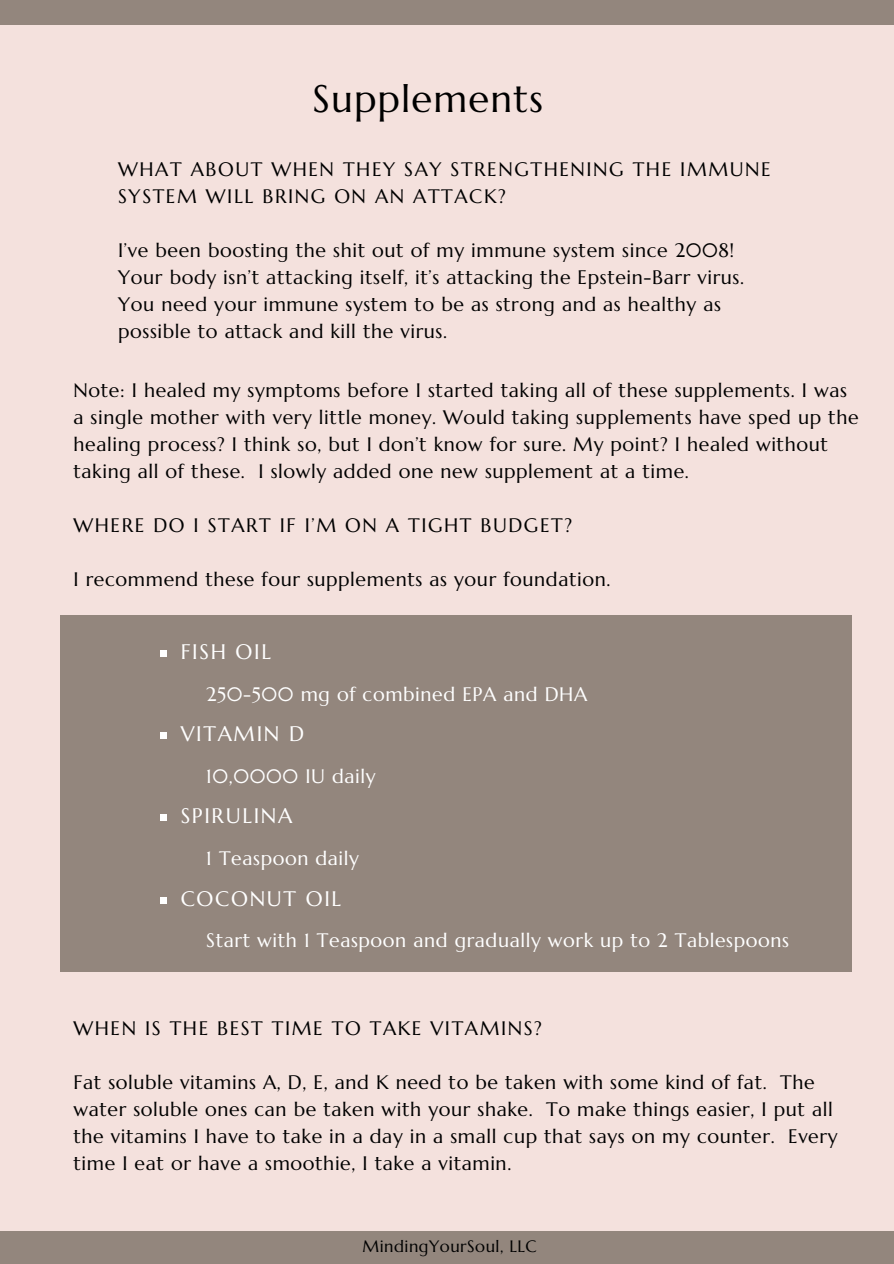
<style>
.page{position:relative;width:894px;height:1264px;background:#fff}
.page>*{position:absolute;margin:0;border:0;box-sizing:border-box;transform-origin:0 0}
.t1{font:38.25px "Marcellus";letter-spacing:.03em;color:#000}
.t2{font:21px "Marcellus";letter-spacing:.08em;color:#fff}
.t3{font:19.5px/27px "Marcellus";letter-spacing:.03em;color:#000}
.t4{font:19.5px/27px "Marcellus";letter-spacing:.08em;color:#000}
.t5{font:19.5px "Marcellus";letter-spacing:.03em;color:#fff}
.t6{font:16.5px "Marcellus";letter-spacing:.03em;color:#000}
</style>
<div class="page">
<div style="left:0;top:0;width:893px;height:1263px;background:#f4e1dd"></div>
<div style="left:0;top:0;width:893px;height:25px;background:#93867d"></div>
<div style="left:0;top:1230px;width:893px;height:33px;background:#93867d"></div>
<div style="left:60px;top:615px;width:791px;height:357px;background:#93867d"></div>
<div style="left:160px;top:650px;width:7px;height:6px;background:#fff"></div>
<div style="left:160px;top:732px;width:7px;height:7px;background:#fff"></div>
<div style="left:160px;top:814px;width:7px;height:7px;background:#fff"></div>
<div style="left:160px;top:896px;width:7px;height:7px;background:#fff"></div>
<h1 class="t1" style="left:312px;top:75px;width:232px">Supplements</h1>
<p class="t4" style="left:118px;top:156px;width:654px">WHAT ABOUT WHEN THEY SAY STRENGTHENING THE IMMUNE<br>SYSTEM WILL BRING ON AN ATTACK?</p>
<p class="t3" style="left:118px;top:237px;width:627px">I’ve been boosting the shit out of my immune system since 2008!<br>Your body isn’t attacking itself, it’s attacking the Epstein-Barr virus.<br>You need your immune system to be as strong and as healthy as possible to attack and kill the virus.</p>
<p class="t3" style="left:73px;top:376px;width:786px">Note: I healed my symptoms before I started taking all of these supplements. I was a single mother with very little money. Would taking supplements have sped up the healing process? I think so, but I don’t know for sure. My point? I healed without taking all of these. I slowly added one new supplement at a time.</p>
<p class="t4" style="left:73px;top:511px;width:500px">WHERE DO I START IF I’M ON A TIGHT BUDGET?</p>
<p class="t3" style="left:73px;top:565px;width:538px">I recommend these four supplements as your foundation.</p>
<p class="t2" style="left:181px;top:638px;width:92px">FISH OIL</p>
<p class="t5" style="left:206px;top:681px;width:382px">250-500 mg of combined EPA and DHA</p>
<p class="t2" style="left:181px;top:720px;width:125px">VITAMIN D</p>
<p class="t5" style="left:206px;top:764px;width:171px">10,0000 IU daily</p>
<p class="t2" style="left:181px;top:803px;width:113px">SPIRULINA</p>
<p class="t5" style="left:206px;top:846px;width:154px">1 Teaspoon daily</p>
<p class="t2" style="left:181px;top:885px;width:162px">COCONUT OIL</p>
<p class="t5" style="left:206px;top:928px;width:584px">Start with 1 Teaspoon and gradually work up to 2 Tablespoons</p>
<p class="t4" style="left:73px;top:1014px;width:470px">WHEN IS THE BEST TIME TO TAKE VITAMINS?</p>
<p class="t3" style="left:73px;top:1068px;width:765px">Fat soluble vitamins A, D, E, and K need to be taken with some kind of fat. The water soluble ones can be taken with your shake. To make things easier, I put all the vitamins I have to take in a day in a small cup that says on my counter. Every time I eat or have a smoothie, I take a vitamin.</p>
<p class="t6" style="left:362px;top:1235px;width:176px">MindingYourSoul, LLC</p>
</div>
